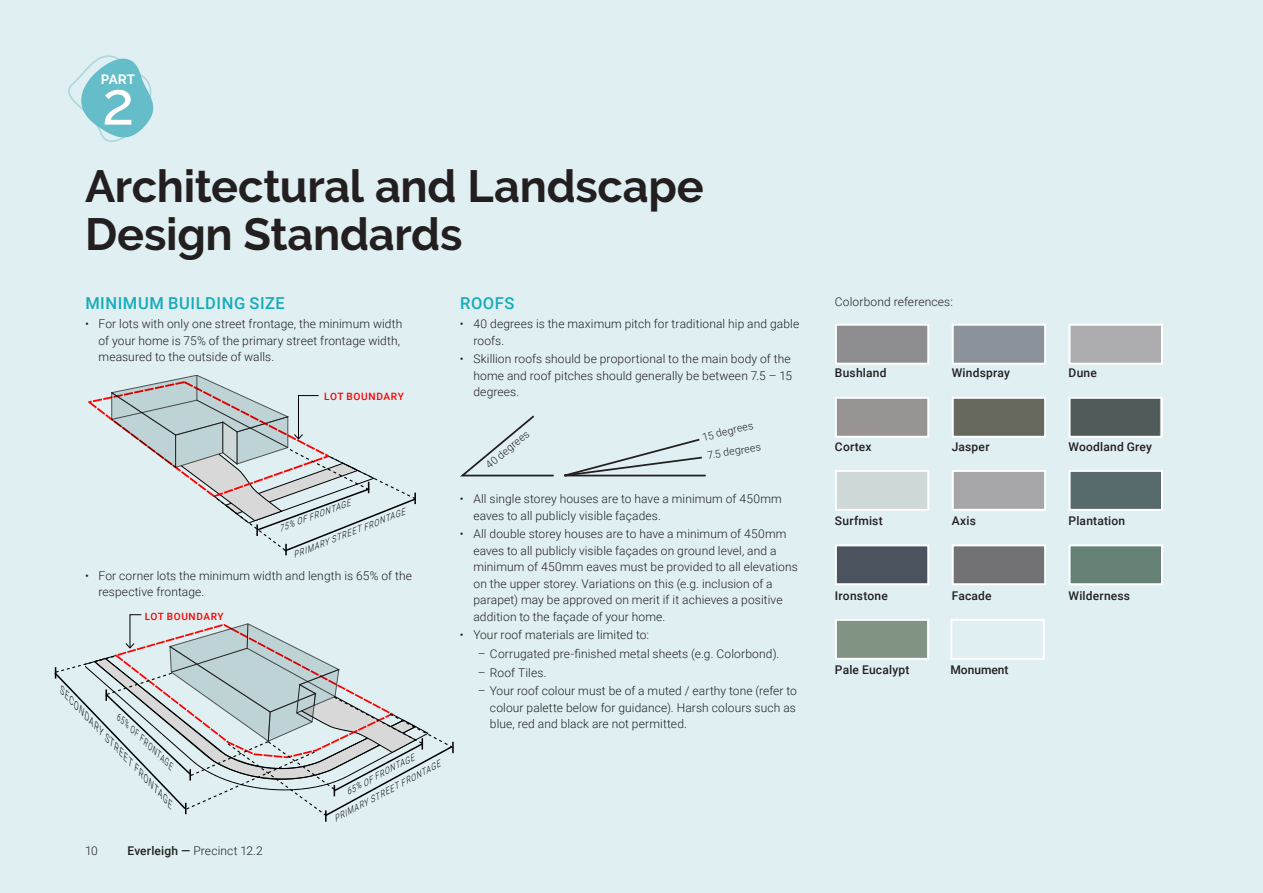
<style>
.page{position:relative;width:1263px;height:893px;background:#dfeff2}
.page>*{position:absolute;margin:0;border:0;box-sizing:border-box;transform-origin:0 0}
.Heading_1{font:500 60px "Raleway";color:#fff}
.Heading_1-2{font:700 45px/48px "Raleway";letter-spacing:-.005em;color:#231f20}
.Heading_3{font:500 16.5px "Roboto";letter-spacing:.035em;color:#15acba}
.Heading_1-3{font:700 13.5px "Raleway";color:#fff}
.Body{font:300 12px/16.5px "Roboto";letter-spacing:.01em;color:#231f20}
.Body_Bold{font:500 12px "Roboto";letter-spacing:.015em;color:#231f20}
.Body-2{font:300 10.5px "Roboto";color:#231f20}
.Body-3{font:500 10.2px "Roboto";letter-spacing:.055em;color:#f00}
.Body-4{font:500 10.05px "Roboto";letter-spacing:.055em;color:#f00}
.Body-5{font:italic 300 9px "Roboto";color:#000;scale:.86 1}
.Body-6{font:italic 300 9px "Roboto";color:#000;scale:1.06 1}
.s1{font-weight:500}
</style>
<div class="page">
<svg style="left:460px;top:415px;width:246px;height:62px"></svg>
<div style="left:835px;top:324px;width:94px;height:41px;border:2px solid #fff"></div>
<div style="left:952px;top:324px;width:94px;height:41px;border:2px solid #fff"></div>
<div style="left:1068px;top:324px;width:95px;height:41px;border:2px solid #fff"></div>
<div style="left:838px;top:547px;width:88px;height:35px;background:#4b535f"></div>
<div style="left:835px;top:544px;width:94px;height:41px;border:2px solid #fff"></div>
<div style="left:952px;top:544px;width:94px;height:41px;border:2px solid #fff"></div>
<div style="left:1068px;top:544px;width:95px;height:41px;border:2px solid #fff"></div>
<div style="left:835px;top:397px;width:94px;height:41px;border:2px solid #fff"></div>
<div style="left:952px;top:397px;width:94px;height:41px;border:2px solid #fff"></div>
<div style="left:1071px;top:400px;width:89px;height:35px;background:#505c5a"></div>
<div style="left:1068px;top:397px;width:95px;height:41px;border:2px solid #fff"></div>
<div style="left:835px;top:619px;width:94px;height:41px;border:2px solid #fff"></div>
<div style="left:952px;top:470px;width:94px;height:41px;border:2px solid #fff"></div>
<div style="left:1068px;top:470px;width:95px;height:41px;border:2px solid #fff"></div>
<div style="left:835px;top:470px;width:94px;height:41px;border:2px solid #fff"></div>
<svg style="left:68px;top:55px;width:86px;height:87px"></svg>
<svg style="left:88px;top:375px;width:328px;height:180px"></svg>
<svg style="left:54px;top:614px;width:400px;height:208px"></svg>
<div style="left:950px;top:619px;width:95px;height:41px;border:2px solid #fff"></div>
<p class="Heading_1-3" style="left:101px;top:72px;width:36px">PART</p>
<p class="Heading_1" style="left:102px;top:69px;width:34px">2</p>
<p class="Heading_1-2" style="left:85px;top:162px;width:620px">Architectural and Landscape<br>Design Standards</p>
<p class="Heading_3" style="left:85px;top:292px;width:201px">MINIMUM BUILDING SIZE</p>
<p class="Body" style="left:99px;top:315px;width:305px;text-indent:-14px">• For lots with only one street frontage, the minimum width of your home is 75% of the primary street frontage width, measured to the outside of walls.</p>
<p class="Body-3" style="left:324px;top:389px;width:81px">LOT BOUNDARY</p>
<p class="Body-5" style="left:277px;top:522px;width:89px;rotate:-20deg">75% OF FRONTAGE</p>
<p class="Body-5" style="left:291px;top:549px;width:140px;rotate:-21deg">PRIMARY STREET FRONTAGE</p>
<p class="Body" style="left:99px;top:567px;width:315px;text-indent:-14px">• For corner lots the minimum width and length is 65% of the respective frontage.</p>
<p class="Body-4" style="left:145px;top:609px;width:80px">LOT BOUNDARY</p>
<p class="Body-6" style="left:67px;top:685px;width:154px;rotate:47deg">SECONDARY STREET FRONTAGE</p>
<p class="Body-5" style="left:123px;top:712px;width:90px;rotate:43deg">65% OF FRONTAGE</p>
<p class="Body" style="left:85px;top:842px;width:14px">10</p>
<p class="Body" style="left:128px;top:842px;width:137px"><span class="s1">Everleigh —</span> Precinct 12.2</p>
<p class="Body-5" style="left:344px;top:787px;width:90px;rotate:-28deg">65% OF FRONTAGE</p>
<p class="Body-5" style="left:331px;top:814px;width:140px;rotate:-28deg">PRIMARY STREET FRONTAGE</p>
<p class="Heading_3" style="left:460px;top:292px;width:56px">ROOFS</p>
<p class="Body" style="left:473px;top:315px;width:327px;text-indent:-14px">• 40 degrees is the maximum pitch for traditional hip and gable roofs.</p>
<p class="Body" style="left:473px;top:350px;width:320px;text-indent:-13px">• Skillion roofs should be proportional to the main body of the home and roof pitches should generally be between 7.5 – 15 degrees.</p>
<p class="Body-2" style="left:482px;top:461px;width:54px;rotate:-40deg">40 degrees</p>
<p class="Body-2" style="left:701px;top:430px;width:53px;rotate:-14deg">15 degrees</p>
<p class="Body-2" style="left:706px;top:448px;width:56px;rotate:-9deg">7.5 degrees</p>
<p class="Body" style="left:473px;top:490px;width:310px;text-indent:-14px">• All single storey houses are to have a minimum of 450mm eaves to all publicly visible façades.</p>
<p class="Body" style="left:473px;top:525px;width:326px;text-indent:-13px">• All double storey houses are to have a minimum of 450mm eaves to all publicly visible façades on ground level, and a minimum of 450mm eaves must be provided to all elevations on the upper storey. Variations on this (e.g. inclusion of a parapet) may be approved on merit if it achieves a positive addition to the façade of your home.</p>
<p class="Body" style="left:460px;top:626px;width:191px">• Your roof materials are limited to:</p>
<p class="Body" style="left:478px;top:645px;width:303px">– Corrugated pre-finished metal sheets (e.g. Colorbond).</p>
<p class="Body" style="left:478px;top:664px;width:70px">– Roof Tiles.</p>
<p class="Body" style="left:490px;top:682px;width:308px;text-align:justify;text-indent:-12px">– Your roof colour must be of a muted / earthy tone (refer to colour palette below for guidance). Harsh colours such as blue, red and black are not permitted.</p>
<p class="Body" style="left:835px;top:293px;width:119px">Colorbond references:</p>
<p class="Body_Bold" style="left:835px;top:365px;width:53px">Bushland</p>
<p class="Body_Bold" style="left:952px;top:365px;width:60px">Windspray</p>
<p class="Body_Bold" style="left:1068px;top:365px;width:30px">Dune</p>
<p class="Body_Bold" style="left:835px;top:438px;width:38px">Cortex</p>
<p class="Body_Bold" style="left:952px;top:438px;width:39px">Jasper</p>
<p class="Body_Bold" style="left:1068px;top:438px;width:85px">Woodland Grey</p>
<p class="Body_Bold" style="left:835px;top:512px;width:49px">Surfmist</p>
<p class="Body_Bold" style="left:952px;top:512px;width:26px">Axis</p>
<p class="Body_Bold" style="left:1068px;top:512px;width:58px">Plantation</p>
<p class="Body_Bold" style="left:835px;top:587px;width:54px">Ironstone</p>
<p class="Body_Bold" style="left:952px;top:587px;width:41px">Facade</p>
<p class="Body_Bold" style="left:1068px;top:587px;width:63px">Wilderness</p>
<p class="Body_Bold" style="left:835px;top:661px;width:76px">Pale Eucalypt</p>
<p class="Body_Bold" style="left:950px;top:661px;width:60px">Monument</p>
</div>
